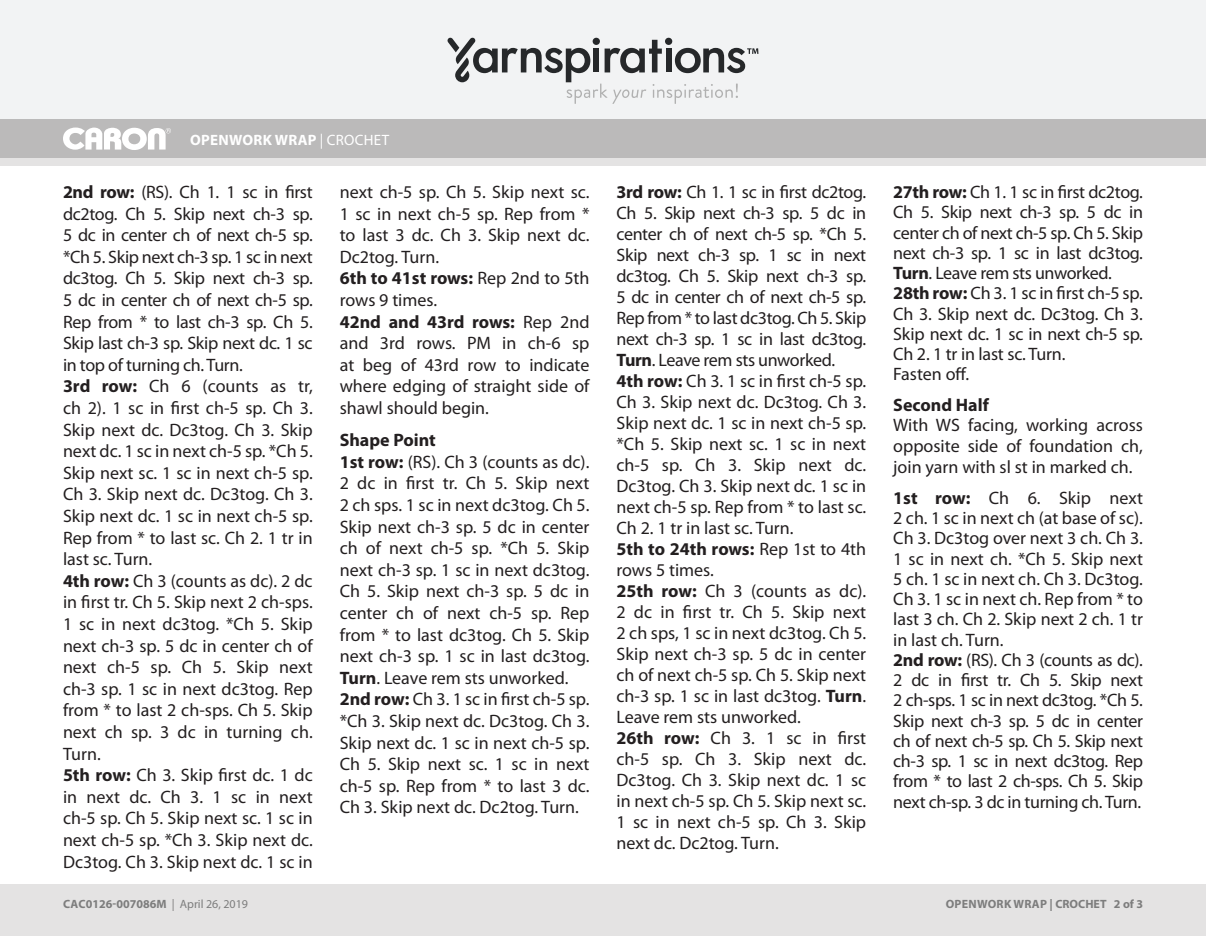
<style>
.page{position:relative;width:1206px;height:936px;background:#fff}
.page>*{position:absolute;margin:0;border:0;box-sizing:border-box;transform-origin:0 0}
.Instructions{font:18px/21.6px "Myriad Pro";color:#231f20;text-align:justify}
.Body{font:18px/20.9px "Myriad Pro";color:#231f20;text-align:justify}
.Instructions-2{font:700 18px "Myriad Pro";color:#231f20}
.Pattern_Title{font:700 15px "Myriad Pro";letter-spacing:.02em;color:#fff}
.t1{font:700 12px "Myriad Pro";color:#7d7d7d}
.t2{font:700 12px "Myriad Pro";letter-spacing:.02em;color:#7d7d7d}
.s1{font-weight:400}
.s2{font-weight:700}
</style>
<div class="page">
<div style="left:0;top:884px;width:1206px;height:52px;background:#e4e3e3"></div>
<div style="left:0;top:158px;width:1206px;height:8px;background:#e4e3e3"></div>
<div style="left:0;top:0;width:1206px;height:120px;background:#f2f3f4"></div>
<div style="left:0;top:120px;width:1206px;height:38px;background:#bbbaba"></div>
<svg style="left:63px;top:128px;width:108px;height:22px"></svg>
<svg style="left:447px;top:38px;width:311px;height:66px"></svg>
<p class="Pattern_Title" style="left:190px;top:130px;width:201px">OPENWORK WRAP <span class="s1">| CROCHET</span></p>
<p class="Instructions" style="left:63px;top:182px;width:251px"><span class="s2">2nd row:</span> (RS). Ch 1. 1 sc in first dc2tog. Ch 5. Skip next ch‑3 sp.<br>5 dc in center ch of next ch‑5 sp. *Ch 5. Skip next ch‑3 sp. 1 sc in next dc3tog. Ch 5. Skip next ch‑3 sp.<br>5 dc in center ch of next ch‑5 sp.<br>Rep from * to last ch‑3 sp. Ch 5.<br>Skip last ch‑3 sp. Skip next dc. 1 sc in top of turning ch. Turn.</p>
<p class="Instructions" style="left:63px;top:376px;width:251px"><span class="s2">3rd row:</span> Ch 6 (counts as tr, ch 2). 1 sc in first ch‑5 sp. Ch 3.<br>Skip next dc. Dc3tog. Ch 3. Skip next dc. 1 sc in next ch‑5 sp. *Ch 5.<br>Skip next sc. 1 sc in next ch‑5 sp.<br>Ch 3. Skip next dc. Dc3tog. Ch 3.<br>Skip next dc. 1 sc in next ch‑5 sp.<br>Rep from * to last sc. Ch 2. 1 tr in last sc. Turn.</p>
<p class="Instructions" style="left:63px;top:570px;width:251px"><span class="s2">4th row:</span> Ch 3 (counts as dc). 2 dc in first tr. Ch 5. Skip next 2 ch‑sps.<br>1 sc in next dc3tog. *Ch 5. Skip next ch‑3 sp. 5 dc in center ch of next ch‑5 sp. Ch 5. Skip next ch‑3 sp. 1 sc in next dc3tog. Rep from * to last 2 ch‑sps. Ch 5. Skip next ch sp. 3 dc in turning ch.<br>Turn.</p>
<p class="Instructions" style="left:63px;top:765px;width:251px"><span class="s2">5th row:</span> Ch 3. Skip first dc. 1 dc in next dc. Ch 3. 1 sc in next ch‑5 sp. Ch 5. Skip next sc. 1 sc in next ch‑5 sp. *Ch 3. Skip next dc.<br>Dc3tog. Ch 3. Skip next dc. 1 sc in</p>
<p class="Instructions" style="left:340px;top:182px;width:251px">next ch‑5 sp. Ch 5. Skip next sc.<br>1 sc in next ch‑5 sp. Rep from * to last 3 dc. Ch 3. Skip next dc.<br>Dc2tog. Turn.</p>
<p class="Instructions" style="left:340px;top:268px;width:251px"><span class="s2">6th to 41st rows:</span> Rep 2nd to 5th rows 9 times.</p>
<p class="Instructions" style="left:340px;top:311px;width:251px"><span class="s2">42nd and 43rd rows:</span> Rep 2nd and 3rd rows. PM in ch‑6 sp at beg of 43rd row to indicate where edging of straight side of shawl should begin.</p>
<p class="Instructions-2" style="left:340px;top:428px;width:98px">Shape Point</p>
<p class="Instructions" style="left:340px;top:451px;width:251px"><span class="s2">1st row:</span> (RS). Ch 3 (counts as dc).<br>2 dc in first tr. Ch 5. Skip next 2 ch sps. 1 sc in next dc3tog. Ch 5.<br>Skip next ch‑3 sp. 5 dc in center ch of next ch‑5 sp. *Ch 5. Skip next ch‑3 sp. 1 sc in next dc3tog.<br>Ch 5. Skip next ch‑3 sp. 5 dc in center ch of next ch‑5 sp. Rep from * to last dc3tog. Ch 5. Skip next ch‑3 sp. 1 sc in last dc3tog.<br><span class="s2">Turn</span>. Leave rem sts unworked.</p>
<p class="Instructions" style="left:340px;top:689px;width:251px"><span class="s2">2nd row:</span> Ch 3. 1 sc in first ch‑5 sp. *Ch 3. Skip next dc. Dc3tog. Ch 3.<br>Skip next dc. 1 sc in next ch‑5 sp.<br>Ch 5. Skip next sc. 1 sc in next ch‑5 sp. Rep from * to last 3 dc.<br>Ch 3. Skip next dc. Dc2tog. Turn.</p>
<p class="Instructions" style="left:616px;top:182px;width:251px;line-height:21px"><span class="s2">3rd row:</span> Ch 1. 1 sc in first dc2tog.<br>Ch 5. Skip next ch‑3 sp. 5 dc in center ch of next ch‑5 sp. *Ch 5.<br>Skip next ch‑3 sp. 1 sc in next dc3tog. Ch 5. Skip next ch‑3 sp.<br>5 dc in center ch of next ch‑5 sp.<br>Rep from * to last dc3tog. Ch 5. Skip next ch‑3 sp. 1 sc in last dc3tog.<br><span class="s2">Turn</span>. Leave rem sts unworked.</p>
<p class="Instructions" style="left:616px;top:371px;width:251px;line-height:21px"><span class="s2">4th row:</span> Ch 3. 1 sc in first ch‑5 sp.<br>Ch 3. Skip next dc. Dc3tog. Ch 3.<br>Skip next dc. 1 sc in next ch‑5 sp. *Ch 5. Skip next sc. 1 sc in next ch‑5 sp. Ch 3. Skip next dc.<br>Dc3tog. Ch 3. Skip next dc. 1 sc in next ch‑5 sp. Rep from * to last sc.<br>Ch 2. 1 tr in last sc. Turn.</p>
<p class="Instructions" style="left:616px;top:539px;width:251px;line-height:21px"><span class="s2">5th to 24th rows:</span> Rep 1st to 4th rows 5 times.</p>
<p class="Instructions" style="left:616px;top:581px;width:251px;line-height:21px"><span class="s2">25th row:</span> Ch 3 (counts as dc).<br>2 dc in first tr. Ch 5. Skip next 2 ch sps, 1 sc in next dc3tog. Ch 5.<br>Skip next ch‑3 sp. 5 dc in center ch of next ch‑5 sp. Ch 5. Skip next ch‑3 sp. 1 sc in last dc3tog. <span class="s2">Turn</span>.<br>Leave rem sts unworked.</p>
<p class="Instructions" style="left:616px;top:728px;width:251px;line-height:21px"><span class="s2">26th row:</span> Ch 3. 1 sc in first ch‑5 sp. Ch 3. Skip next dc.<br>Dc3tog. Ch 3. Skip next dc. 1 sc in next ch‑5 sp. Ch 5. Skip next sc.<br>1 sc in next ch‑5 sp. Ch 3. Skip next dc. Dc2tog. Turn.</p>
<p class="Instructions" style="left:893px;top:182px;width:251px;line-height:20.2px"><span class="s2">27th row:</span> Ch 1. 1 sc in first dc2tog.<br>Ch 5. Skip next ch‑3 sp. 5 dc in center ch of next ch‑5 sp. Ch 5. Skip next ch‑3 sp. 1 sc in last dc3tog.<br><span class="s2">Turn</span>. Leave rem sts unworked.</p>
<p class="Instructions" style="left:893px;top:283px;width:251px;line-height:20.2px"><span class="s2">28th row:</span> Ch 3. 1 sc in first ch‑5 sp.<br>Ch 3. Skip next dc. Dc3tog. Ch 3.<br>Skip next dc. 1 sc in next ch‑5 sp.<br>Ch 2. 1 tr in last sc. Turn.</p>
<p class="Body" style="left:893px;top:364px;width:77px">Fasten off.</p>
<p class="Instructions-2" style="left:893px;top:393px;width:97px">Second Half</p>
<p class="Body" style="left:893px;top:415px;width:251px">With WS facing, working across opposite side of foundation ch, join yarn with sl st in marked ch.</p>
<p class="Instructions" style="left:893px;top:488px;width:251px;line-height:20.2px"><span class="s2">1st row:</span> Ch 6. Skip next 2 ch. 1 sc in next ch (at base of sc).<br>Ch 3. Dc3tog over next 3 ch. Ch 3.<br>1 sc in next ch. *Ch 5. Skip next 5 ch. 1 sc in next ch. Ch 3. Dc3tog.<br>Ch 3. 1 sc in next ch. Rep from * to last 3 ch. Ch 2. Skip next 2 ch. 1 tr in last ch. Turn.</p>
<p class="Instructions" style="left:893px;top:650px;width:251px;line-height:20.2px"><span class="s2">2nd row:</span> (RS). Ch 3 (counts as dc).<br>2 dc in first tr. Ch 5. Skip next 2 ch‑sps. 1 sc in next dc3tog. *Ch 5.<br>Skip next ch‑3 sp. 5 dc in center ch of next ch‑5 sp. Ch 5. Skip next ch‑3 sp. 1 sc in next dc3tog. Rep from * to last 2 ch‑sps. Ch 5. Skip next ch‑sp. 3 dc in turning ch. Turn.</p>
<p class="t1" style="left:63px;top:896px;width:187px">CAC0126-007086M <span class="s1">| April 26, 2019</span></p>
<p class="t2" style="left:946px;top:896px;width:199px">OPENWORK WRAP | CROCHET 2 of 3</p>
</div>
